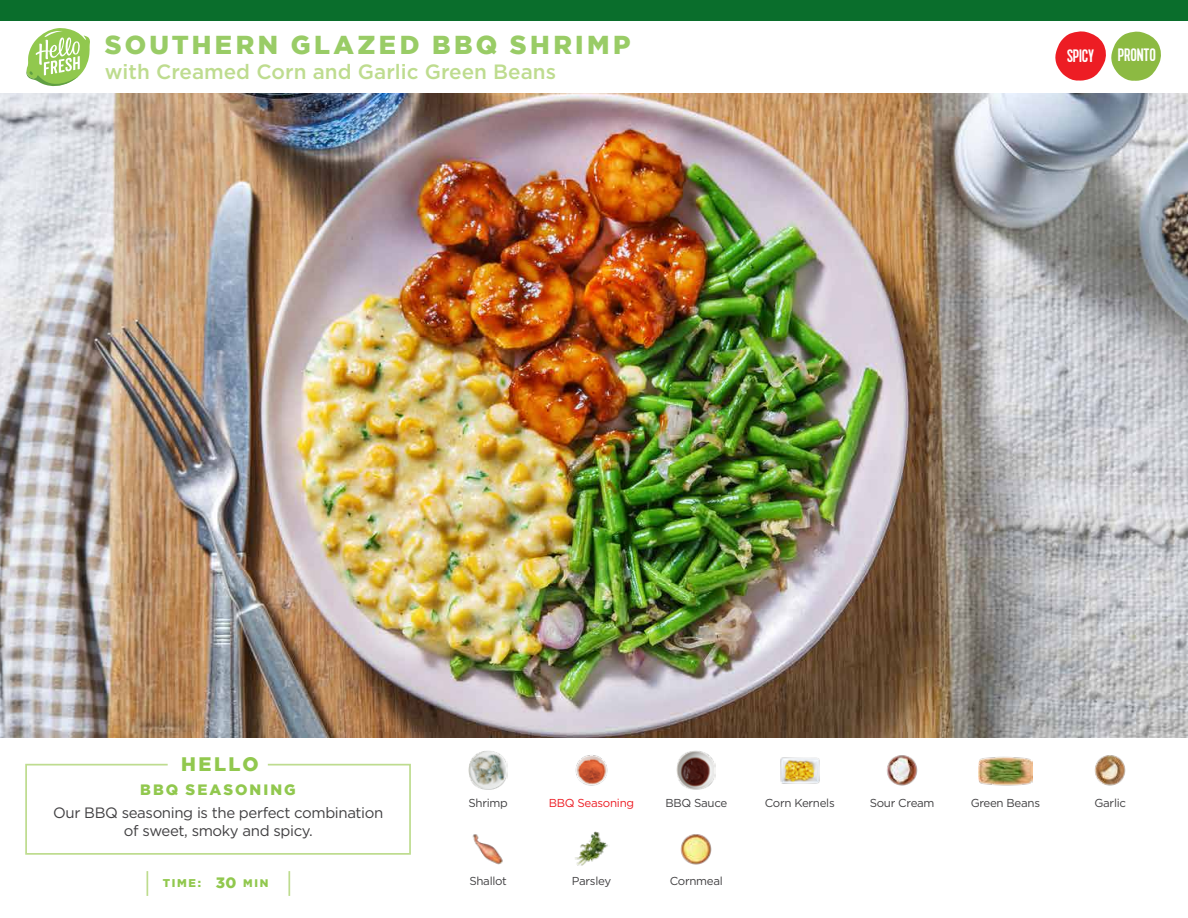
<style>
.page{position:relative;width:1188px;height:918px;background:#fff}
.page>*{position:absolute;margin:0;border:0;box-sizing:border-box;transform-origin:0 0}
.t1{font:900 25.8px "Gotham";letter-spacing:.13em;color:#9c6}
.t2{font:500 20.7px "Gotham";color:#bedc8f}
.t3{font:900 19.5px "Gotham";letter-spacing:.125em;color:#91c84e}
.t4{font:18px "Kapra";letter-spacing:-.01em;color:#fff}
.t5{font:15px/18px "Gotham";letter-spacing:-.025em;color:#414042;text-align:center}
.t6{font:900 15px "Gotham";letter-spacing:.135em;color:#91c84e}
.t7{font:11.55px "Gotham";letter-spacing:-.025em;color:#414042}
.t8{font:11.55px "Gotham";letter-spacing:-.025em;color:#ed1d24}
.t9{font:900 11.25px "Gotham";color:#91c84e}
.s1{font-size:15px}
.s2{font-size:10.95px}
</style>
<div class="page">
<img style="left:0;top:93px;width:1188px;height:644px">
<svg style="left:25px;top:763px;width:386px;height:92px"></svg>
<svg style="left:1055px;top:31px;width:106px;height:50px"></svg>
<div style="left:1118px;top:48px;width:40px;height:17px;background:#8cba42"></div>
<div style="left:0;top:0;width:1188px;height:21px;background:#0a6e2c"></div>
<img style="left:469px;top:751px;width:39px;height:39px">
<img style="left:575px;top:755px;width:33px;height:31px">
<img style="left:472px;top:834px;width:31px;height:31px">
<img style="left:575px;top:831px;width:33px;height:35px">
<img style="left:680px;top:834px;width:32px;height:31px">
<img style="left:677px;top:751px;width:39px;height:39px">
<img style="left:780px;top:757px;width:40px;height:27px">
<img style="left:886px;top:755px;width:32px;height:31px">
<img style="left:978px;top:756px;width:54px;height:30px">
<img style="left:1094px;top:755px;width:32px;height:31px">
<svg style="left:147px;top:871px;width:1px;height:25px"></svg>
<hr style="left:288px;top:871px;width:2px;height:25px;background:#bedc8f">
<svg style="left:26px;top:28px;width:64px;height:59px"></svg>
<h1 class="t1" style="left:105px;top:30px;width:527px">SOUTHERN GLAZED BBQ SHRIMP</h1>
<h2 class="t2" style="left:105px;top:58px;width:453px">with Creamed Corn and Garlic Green Beans</h2>
<h3 class="t4" style="left:1067px;top:45px;width:29px">SPICY</h3>
<h3 class="t4" style="left:1118px;top:45px;width:40px">PRONTO</h3>
<h3 class="t3" style="left:181px;top:752px;width:79px">HELLO</h3>
<p class="t6" style="left:140px;top:781px;width:157px">BBQ SEASONING</p>
<p class="t5" style="left:53px;top:803px;width:332px">Our BBQ seasoning is the perfect combination of sweet, smoky and spicy.</p>
<p class="t9" style="left:163px;top:877px;width:107px">TIME: <span class="s1">30</span> <span class="s2">MIN</span></p>
<p class="t7" style="left:469px;top:795px;width:41px">Shrimp</p>
<p class="t7" style="left:469px;top:873px;width:39px">Shallot</p>
<p class="t8" style="left:549px;top:795px;width:87px">BBQ Seasoning</p>
<p class="t7" style="left:765px;top:795px;width:72px">Corn Kernels</p>
<p class="t7" style="left:665px;top:795px;width:63px">BBQ Sauce</p>
<p class="t7" style="left:572px;top:873px;width:41px">Parsley</p>
<p class="t7" style="left:670px;top:873px;width:55px">Cornmeal</p>
<p class="t7" style="left:870px;top:795px;width:66px">Sour Cream</p>
<p class="t7" style="left:971px;top:795px;width:71px">Green Beans</p>
<p class="t7" style="left:1094px;top:795px;width:33px">Garlic</p>
</div>
